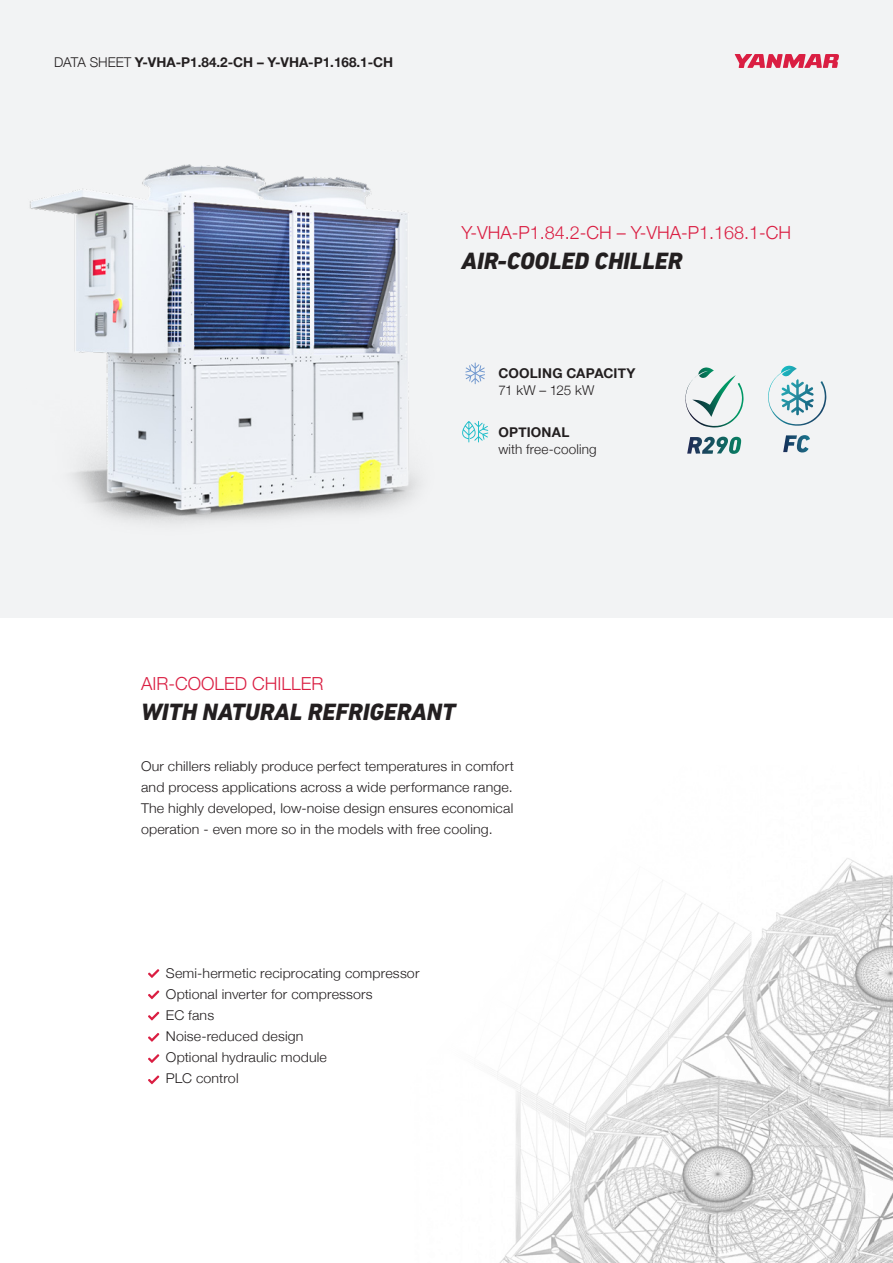
<style>
.page{position:relative;width:893px;height:1263px;background:#fff}
.page>*{position:absolute;margin:0;border:0;box-sizing:border-box;transform-origin:0 0}
.t1{font:italic 800 24px "DIN Next LT Pro";color:#231f20}
.t2{font:300 18px "Helvetica Neue";color:#da1e42}
.t3{font:300 13.5px/21px "Helvetica Neue";letter-spacing:.01em;color:#231f20;text-align:justify;scale:1.05 1}
.t4{font:700 13.5px "Helvetica Neue";letter-spacing:.01em;color:#231f20}
.t5{font:300 13.5px "Helvetica Neue";letter-spacing:.01em;color:#231f20}
.s1{font-weight:300}
</style>
<div class="page">
<img style="left:497px;top:858px;width:396px;height:405px">
<div style="left:0;top:0;width:893px;height:617px;background:#f2f3f4"></div>
<img style="left:30px;top:164px;width:389px;height:359px">
<svg style="left:735px;top:54px;width:104px;height:14px"></svg>
<svg style="left:685px;top:367px;width:58px;height:61px"></svg>
<svg style="left:687px;top:437px;width:54px;height:17px"></svg>
<svg style="left:465px;top:362px;width:20px;height:22px"></svg>
<svg style="left:462px;top:421px;width:26px;height:21px"></svg>
<svg style="left:148px;top:969px;width:11px;height:9px"></svg>
<svg style="left:148px;top:990px;width:11px;height:9px"></svg>
<svg style="left:148px;top:1011px;width:11px;height:9px"></svg>
<svg style="left:148px;top:1033px;width:11px;height:9px"></svg>
<svg style="left:148px;top:1054px;width:11px;height:9px"></svg>
<svg style="left:148px;top:1075px;width:11px;height:9px"></svg>
<svg style="left:768px;top:366px;width:58px;height:60px"></svg>
<svg style="left:783px;top:435px;width:27px;height:17px"></svg>
<p class="t4" style="left:54px;top:52px;width:341px"><span class="s1">DATA SHEET</span> Y-VHA-P1.84.2-CH – Y-VHA-P1.168.1-CH</p>
<h2 class="t2" style="left:461px;top:218px;width:331px">Y-VHA-P1.84.2-CH – Y-VHA-P1.168.1-CH</h2>
<h1 class="t1" style="left:461px;top:246px;width:222px">AIR-COOLED CHILLER</h1>
<p class="t4" style="left:498px;top:363px;width:139px">COOLING CAPACITY</p>
<p class="t5" style="left:498px;top:379px;width:97px">71 kW – 125 kW</p>
<p class="t4" style="left:498px;top:422px;width:73px">OPTIONAL</p>
<p class="t5" style="left:498px;top:438px;width:100px">with free-cooling</p>
<h2 class="t2" style="left:141px;top:669px;width:184px">AIR-COOLED CHILLER</h2>
<h1 class="t1" style="left:141px;top:698px;width:316px">WITH NATURAL REFRIGERANT</h1>
<p class="t3" style="left:141px;top:755px;width:357px">Our chillers reliably produce perfect temperatures in comfort and process applications across a wide performance range.<br>The highly developed, low-noise design ensures economical operation - even more so in the models with free cooling.</p>
<p class="t3" style="left:166px;top:962px;width:243px;text-align:left">Semi-hermetic reciprocating compressor<br>Optional inverter for compressors<br>EC fans<br>Noise-reduced design<br>Optional hydraulic module<br>PLC control</p>
</div>
